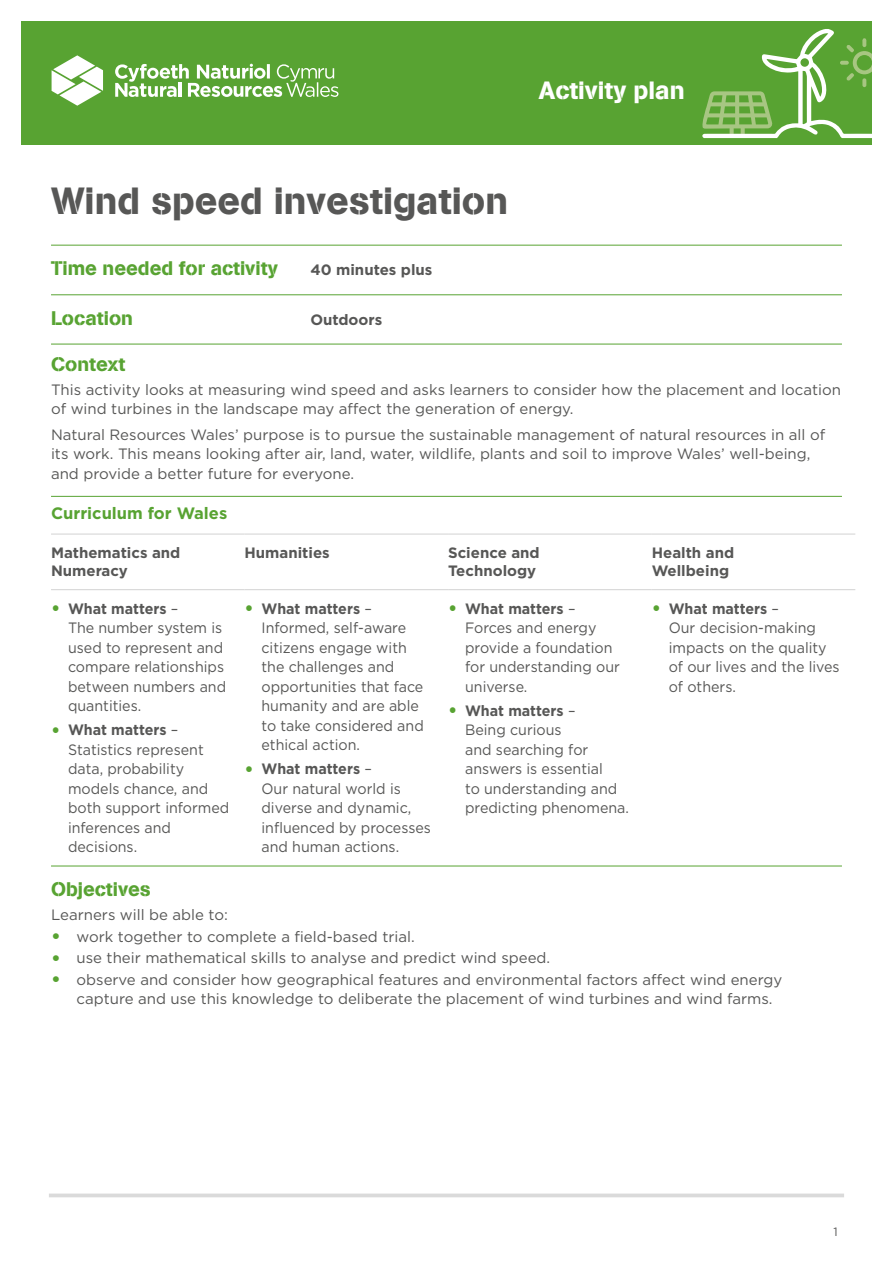
<style>
.page{position:relative;width:893px;height:1263px;background:#fff}
.page>*{position:absolute;margin:0;border:0;box-sizing:border-box;transform-origin:0 0}
.t1{font:37.5px "AG Book Stencil";color:#575756}
.t2{font:24.75px "AG Book Stencil";color:#fff}
.t3{font:19.5px "AG Book Stencil";color:#58a332}
.t4{font:700 16.5px "Gotham";color:#58a332}
.t5{font:15px/19.5px "Gotham";color:#575756;scale:.95 1}
.t6{font:15px/19.5px "Gotham";color:#575756}
.t7{font:700 15px/18px "Gotham";color:#575756}
.t8{font:12px "Gotham";color:#575756}
.s1{font-weight:700;font-size:19.5px;color:#58a332}
.s2{font-weight:700}
</style>
<div class="page">
<svg style="left:49px;top:1193px;width:795px;height:4px;fill:#dadada"></svg>
<hr style="left:51px;top:245px;width:791px;height:1px;background:#58a332">
<hr style="left:51px;top:294px;width:791px;height:1px;background:#58a332">
<hr style="left:51px;top:344px;width:791px;height:1px;background:#58a332">
<hr style="left:51px;top:496px;width:791px;height:1px;background:#58a332">
<hr style="left:51px;top:534px;width:193px;height:1px;background:#d2d2d2">
<hr style="left:244px;top:534px;width:204px;height:1px;background:#d2d2d2">
<hr style="left:448px;top:534px;width:204px;height:1px;background:#d2d2d2">
<hr style="left:652px;top:534px;width:203px;height:1px;background:#d2d2d2">
<hr style="left:51px;top:589px;width:193px;height:1px;background:#d2d2d2">
<hr style="left:244px;top:589px;width:204px;height:1px;background:#d2d2d2">
<hr style="left:448px;top:589px;width:204px;height:1px;background:#d2d2d2">
<hr style="left:652px;top:589px;width:203px;height:1px;background:#d2d2d2">
<hr style="left:51px;top:866px;width:791px;height:1px;background:#58a332">
<div style="left:21px;top:21px;width:851px;height:124px;background:#58a332"></div>
<svg style="left:52px;top:55px;width:51px;height:51px"></svg>
<svg style="left:115px;top:64px;width:223px;height:33px"></svg>
<svg style="left:702px;top:29px;width:170px;height:109px"></svg>
<h2 class="t2" style="left:539px;top:75px;width:147px">Activity plan</h2>
<h1 class="t1" style="left:51px;top:178px;width:458px">Wind speed investigation</h1>
<h3 class="t3" style="left:51px;top:257px;width:228px">Time needed for activity</h3>
<p class="t7" style="left:310px;top:261px;width:124px">40 minutes plus</p>
<h3 class="t3" style="left:51px;top:306px;width:84px">Location</h3>
<p class="t7" style="left:310px;top:310px;width:73px">Outdoors</p>
<h3 class="t3" style="left:51px;top:352px;width:76px">Context</h3>
<p class="t6" style="left:51px;top:379px;width:791px">This activity looks at measuring wind speed and asks learners to consider how the placement and location of wind turbines in the landscape may affect the generation of energy.</p>
<p class="t6" style="left:51px;top:425px;width:776px">Natural Resources Wales’ purpose is to pursue the sustainable management of natural resources in all of its work. This means looking after air, land, water, wildlife, plants and soil to improve Wales’ well-being, and provide a better future for everyone.</p>
<p class="t4" style="left:51px;top:502px;width:178px">Curriculum for Wales</p>
<p class="t7" style="left:51px;top:543px;width:131px">Mathematics and<br>Numeracy</p>
<p class="t7" style="left:244px;top:543px;width:87px">Humanities</p>
<p class="t7" style="left:448px;top:543px;width:93px">Science and<br>Technology</p>
<p class="t7" style="left:652px;top:543px;width:84px">Health and<br>Wellbeing</p>
<p class="t5" style="left:68px;top:598px;width:168px;text-indent:-17px"><span class="s1">•</span> <span class="s2">What matters</span> –<br>The number system is used to represent and compare relationships between numbers and quantities.</p>
<p class="t5" style="left:68px;top:720px;width:171px;text-indent:-17px"><span class="s1">•</span> <span class="s2">What matters</span> –<br>Statistics represent data, probability models chance, and both support informed inferences and decisions.</p>
<p class="t5" style="left:262px;top:598px;width:172px;text-indent:-17px"><span class="s1">•</span> <span class="s2">What matters</span> –<br>Informed, self-aware citizens engage with the challenges and opportunities that face humanity and are able to take considered and ethical action.</p>
<p class="t5" style="left:262px;top:759px;width:180px;text-indent:-17px"><span class="s1">•</span> <span class="s2">What matters</span> –<br>Our natural world is diverse and dynamic, influenced by processes and human actions.</p>
<p class="t5" style="left:465px;top:598px;width:164px;text-indent:-17px"><span class="s1">•</span> <span class="s2">What matters</span> –<br>Forces and energy provide a foundation for understanding our universe.</p>
<p class="t5" style="left:465px;top:700px;width:174px;text-indent:-17px"><span class="s1">•</span> <span class="s2">What matters</span> –<br>Being curious<br>and searching for answers is essential<br>to understanding and predicting phenomena.</p>
<p class="t5" style="left:669px;top:598px;width:181px;text-indent:-17px"><span class="s1">•</span> <span class="s2">What matters</span> –<br>Our decision-making impacts on the quality of our lives and the lives of others.</p>
<h3 class="t3" style="left:51px;top:878px;width:101px">Objectives</h3>
<p class="t6" style="left:51px;top:904px;width:178px">Learners will be able to:</p>
<p class="t6" style="left:51px;top:926px;width:365px"><span class="s1">•</span> work together to complete a field-based trial.</p>
<p class="t6" style="left:51px;top:948px;width:501px"><span class="s1">•</span> use their mathematical skills to analyse and predict wind speed.</p>
<p class="t6" style="left:77px;top:969px;width:707px;text-indent:-26px"><span class="s1">•</span> observe and consider how geographical features and environmental factors affect wind energy capture and use this knowledge to deliberate the placement of wind turbines and wind farms.</p>
<p class="t8" style="left:833px;top:1224px;width:6px">1</p>
</div>
